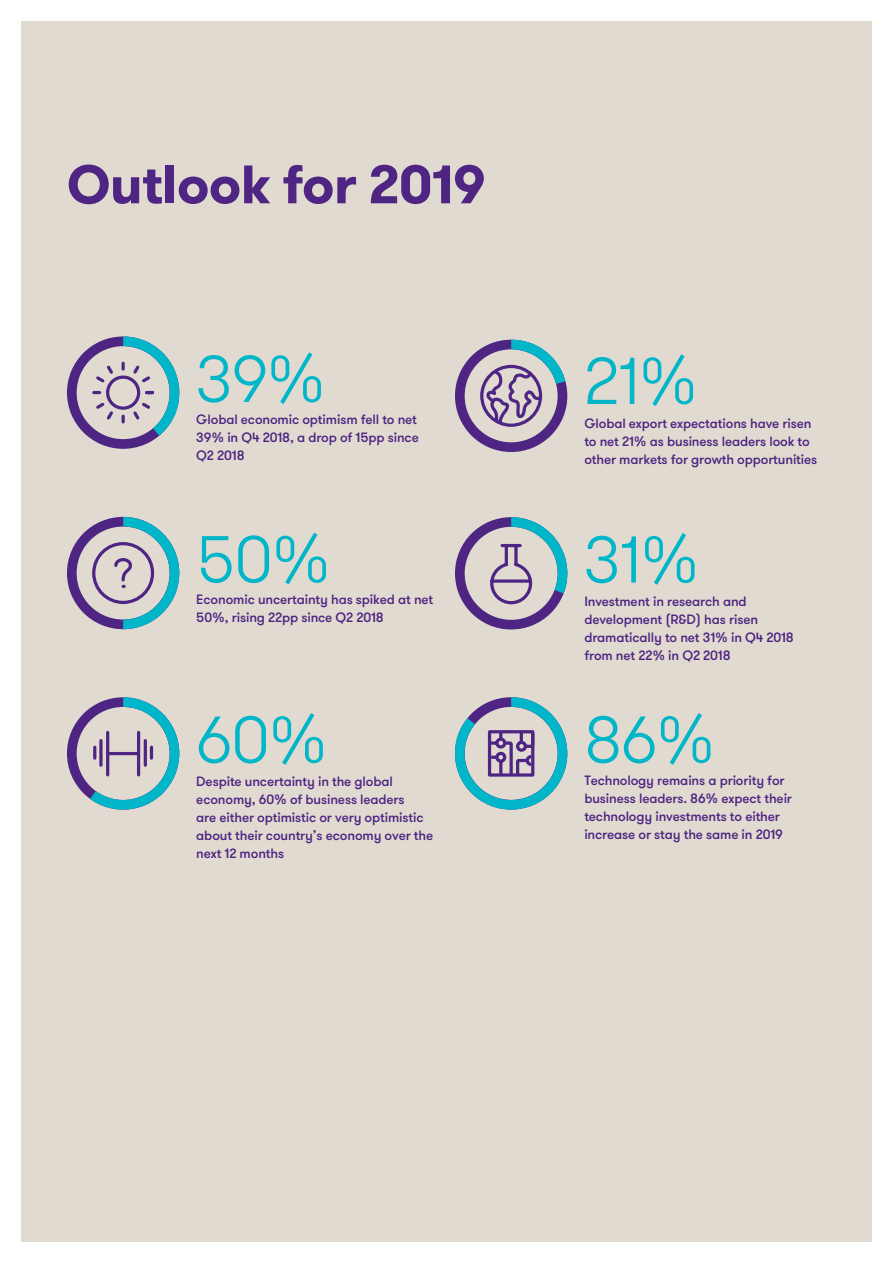
<style>
.page{position:relative;width:893px;height:1263px;background:#fff}
.page>*{position:absolute;margin:0;border:0;box-sizing:border-box;transform-origin:0 0}
._24_Pull_number{font:300 66px "GT Walsheim Pro";color:#00b6c8}
._02_Headline_two_Bol{font:700 54px "GT Walsheim Pro";letter-spacing:-.01em;color:#4e2582}
._26_Pull_copy{font:500 13.5px/18px "GT Walsheim Pro";letter-spacing:-.01em;color:#4e2582}
</style>
<div class="page">
<div style="left:21px;top:21px;width:851px;height:1221px;background:#e0dad0"></div>
<svg style="left:67px;top:336px;width:112px;height:113px"></svg>
<svg style="left:67px;top:517px;width:112px;height:112px"></svg>
<svg style="left:67px;top:697px;width:112px;height:113px"></svg>
<svg style="left:455px;top:340px;width:112px;height:112px"></svg>
<svg style="left:455px;top:517px;width:112px;height:112px"></svg>
<svg style="left:455px;top:697px;width:112px;height:113px"></svg>
<p class="_02_Headline_two_Bol" style="left:67px;top:149px;width:420px">Outlook for 2019</p>
<p class="_24_Pull_number" style="left:196px;top:337px;width:131px">39%</p>
<p class="_26_Pull_copy" style="left:196px;top:411px;width:224px">Global economic optimism fell to net<br>39% in Q4 2018, a drop of 15pp since<br>Q2 2018</p>
<p class="_24_Pull_number" style="left:196px;top:518px;width:136px">50%</p>
<p class="_26_Pull_copy" style="left:196px;top:590px;width:238px">Economic uncertainty has spiked at net<br>50%, rising 22pp since Q2 2018</p>
<p class="_24_Pull_number" style="left:196px;top:698px;width:132px">60%</p>
<p class="_26_Pull_copy" style="left:196px;top:772px;width:238px">Despite uncertainty in the global economy, 60% of business leaders<br>are either optimistic or very optimistic about their country’s economy over the next 12 months</p>
<p class="_24_Pull_number" style="left:584px;top:339px;width:115px">21%</p>
<p class="_26_Pull_copy" style="left:584px;top:414px;width:235px">Global export expectations have risen to net 21% as business leaders look to other markets for growth opportunities</p>
<p class="_24_Pull_number" style="left:584px;top:518px;width:116px">31%</p>
<p class="_26_Pull_copy" style="left:584px;top:592px;width:211px">Investment in research and development (R&amp;D) has risen dramatically to net 31% in Q4 2018 from net 22% in Q2 2018</p>
<p class="_24_Pull_number" style="left:584px;top:698px;width:132px">86%</p>
<p class="_26_Pull_copy" style="left:584px;top:772px;width:209px">Technology remains a priority for business leaders. 86% expect their technology investments to either increase or stay the same in 2019</p>
</div>
